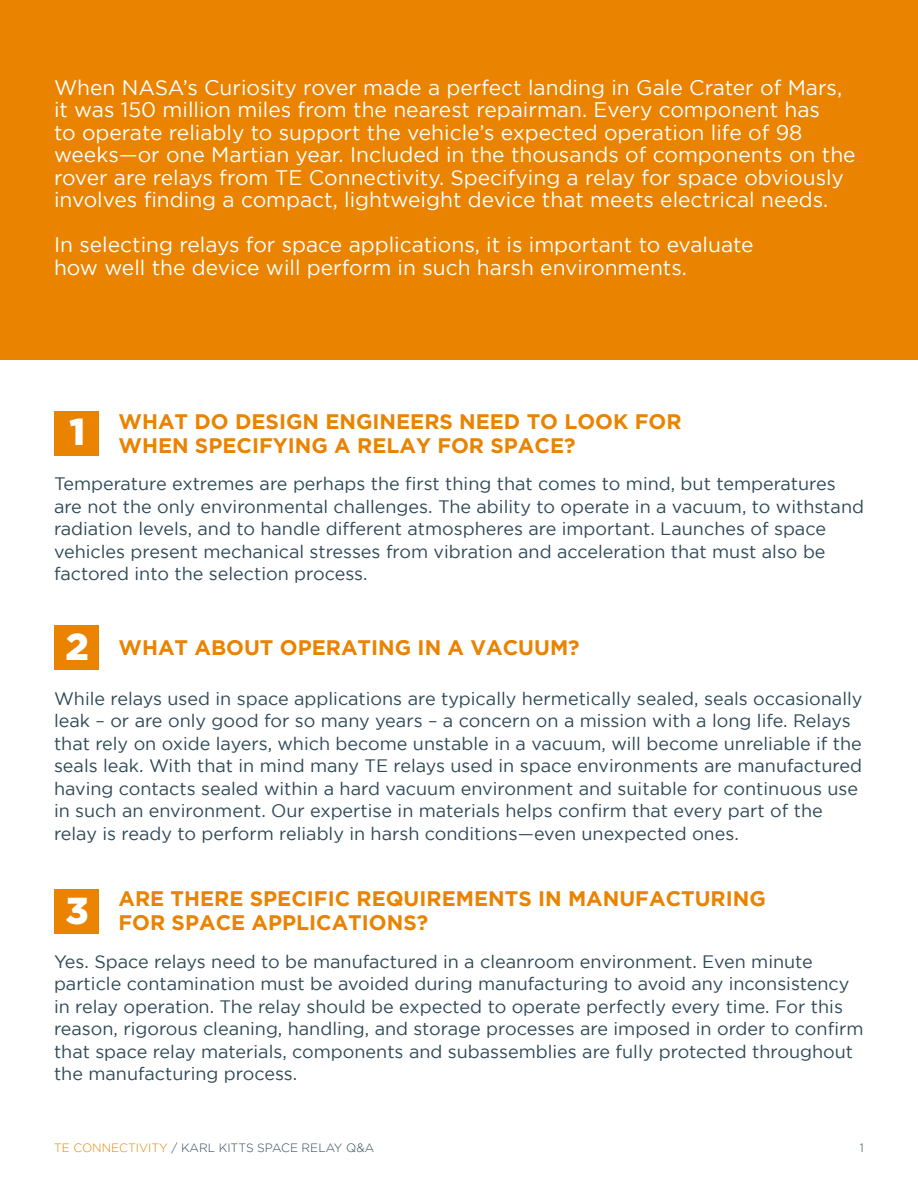
<style>
.page{position:relative;width:918px;height:1188px;background:#fff}
.page>*{position:absolute;margin:0;border:0;box-sizing:border-box;transform-origin:0 0}
.t1{font:900 37.5px "Gotham";color:#fff}
.t2{font:21px/22.5px "Gotham";color:#fff}
.t3{font:700 21px/24px "Gotham";color:#e98300}
.t4{font:18px/22.5px "Gotham";color:#2e4957}
.t5{font:300 12px "Gotham";color:#2e4957}
.s1{color:#e98300}
</style>
<div class="page">
<div style="left:0;top:0;width:918px;height:360px;background:#e98300"></div>
<div style="left:54px;top:411px;width:45px;height:45px;background:#e98300"></div>
<div style="left:54px;top:625px;width:45px;height:45px;background:#e98300"></div>
<div style="left:54px;top:889px;width:45px;height:45px;background:#e98300"></div>
<p class="t2" style="left:54px;top:76px;width:803px">When NASA’s Curiosity rover made a perfect landing in Gale Crater of Mars, it was 150 million miles from the nearest repairman. Every component has<br>to operate reliably to support the vehicle’s expected operation life of 98 weeks—or one Martian year. Included in the thousands of components on the rover are relays from TE Connectivity. Specifying a relay for space obviously involves finding a compact, lightweight device that meets electrical needs.</p>
<p class="t2" style="left:54px;top:233px;width:701px">In selecting relays for space applications, it is important to evaluate how well the device will perform in such harsh environments.</p>
<h1 class="t1" style="left:69px;top:410px;width:17px">1</h1>
<p class="t3" style="left:118px;top:409px;width:565px">WHAT DO DESIGN ENGINEERS NEED TO LOOK FOR<br>WHEN SPECIFYING A RELAY FOR SPACE?</p>
<p class="t4" style="left:54px;top:472px;width:812px">Temperature extremes are perhaps the first thing that comes to mind, but temperatures are not the only environmental challenges. The ability to operate in a vacuum, to withstand radiation levels, and to handle different atmospheres are important. Launches of space vehicles present mechanical stresses from vibration and acceleration that must also be factored into the selection process.</p>
<h1 class="t1" style="left:65px;top:625px;width:25px">2</h1>
<p class="t3" style="left:118px;top:635px;width:463px">WHAT ABOUT OPERATING IN A VACUUM?</p>
<p class="t4" style="left:54px;top:687px;width:810px">While relays used in space applications are typically hermetically sealed, seals occasionally leak – or are only good for so many years – a concern on a mission with a long life. Relays that rely on oxide layers, which become unstable in a vacuum, will become unreliable if the seals leak. With that in mind many TE relays used in space environments are manufactured having contacts sealed within a hard vacuum environment and suitable for continuous use in such an environment. Our expertise in materials helps confirm that every part of the relay is ready to perform reliably in harsh conditions—even unexpected ones.</p>
<h1 class="t1" style="left:65px;top:889px;width:25px">3</h1>
<p class="t3" style="left:118px;top:886px;width:649px">ARE THERE SPECIFIC REQUIREMENTS IN MANUFACTURING<br>FOR SPACE APPLICATIONS?</p>
<p class="t4" style="left:54px;top:950px;width:811px">Yes. Space relays need to be manufactured in a cleanroom environment. Even minute particle contamination must be avoided during manufacturing to avoid any inconsistency in relay operation. The relay should be expected to operate perfectly every time. For this reason, rigorous cleaning, handling, and storage processes are imposed in order to confirm that space relay materials, components and subassemblies are fully protected throughout the manufacturing process.</p>
<p class="t5" style="left:54px;top:1141px;width:322px"><span class="s1">TE CONNECTIVITY</span> / KARL KITTS SPACE RELAY Q&amp;A</p>
<p class="t5" style="left:860px;top:1141px;width:6px">1</p>
</div>
